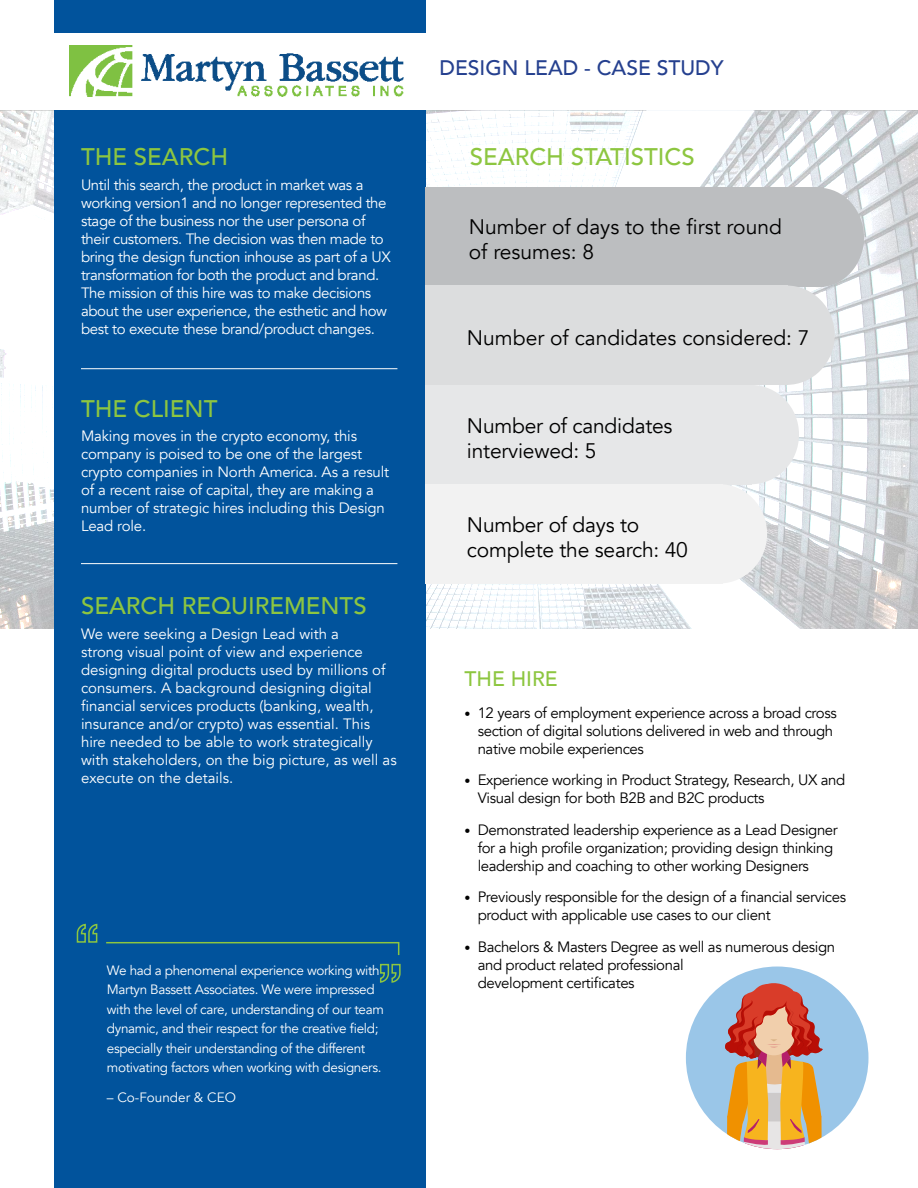
<style>
.page{position:relative;width:918px;height:1188px;background:#fff}
.page>*{position:absolute;margin:0;border:0;box-sizing:border-box;transform-origin:0 0}
.t1{font:500 24px "Avenir";color:#8dc640}
.t2{font:21px/25.2px "Avenir";letter-spacing:-.01em;color:#000}
.t3{font:500 21px "Avenir";color:#25408f}
.t4{font:500 21px "Avenir";color:#8dc640}
.t5{font:15px/18px "Avenir";letter-spacing:-.01em;color:#fff}
.t6{font:15px/18px "Avenir";letter-spacing:-.025em;color:#000}
.t7{font:13.5px/19.5px "Avenir";letter-spacing:-.025em;color:#fff}
.t8{font:13.5px "Avenir";color:#fff}
.s1{font-size:12px}
</style>
<div class="page">
<div style="left:686px;top:967px;width:182px;height:182px;background:#9ac6e8;border-radius:91px"></div>
<svg style="left:725px;top:983px;width:98px;height:166px"></svg>
<svg style="left:0;top:111px;width:918px;height:518px"></svg>
<div style="left:54px;top:110px;width:372px;height:1078px;background:#01539c"></div>
<div style="left:54px;top:0;width:372px;height:54px;background:#01539c"></div>
<div style="left:50px;top:33px;width:868px;height:77px;background:#fff"></div>
<img style="left:69px;top:46px;width:334px;height:50px">
<hr style="left:81px;top:563px;width:316px;height:1px;background:#fff">
<hr style="left:81px;top:368px;width:316px;height:1px;background:#fff">
<svg style="left:76px;top:923px;width:22px;height:20px"></svg>
<svg style="left:380px;top:963px;width:21px;height:20px"></svg>
<svg style="left:106px;top:942px;width:294px;height:13px"></svg>
<div style="left:425px;top:188px;width:399px;height:99px;background:#bcbec0"></div>
<div style="left:773px;top:188px;width:91px;height:99px;background:#bcbec0;border-radius:50%"></div>
<div style="left:425px;top:286px;width:362px;height:99px;background:#dcddde"></div>
<div style="left:738px;top:286px;width:97px;height:99px;background:#dcddde;border-radius:50%"></div>
<div style="left:425px;top:385px;width:327px;height:99px;background:#e6e7e8"></div>
<div style="left:703px;top:385px;width:96px;height:99px;background:#e6e7e8;border-radius:50%"></div>
<div style="left:425px;top:484px;width:298px;height:100px;background:#f2f2f2"></div>
<div style="left:671px;top:484px;width:96px;height:100px;background:#f2f2f2;border-radius:50%"></div>
<h1 class="t1" style="left:81px;top:136px;width:149px">THE SEARCH</h1>
<p class="t5" style="left:81px;top:176px;width:311px">Until this search, the product in market was a working version1 and no longer represented the stage of the business nor the user persona of their customers. The decision was then made to bring the design function inhouse as part of a UX transformation for both the product and brand.<br>The mission of this hire was to make decisions about the user experience, the esthetic and how best to execute these brand/product changes.</p>
<h1 class="t1" style="left:81px;top:388px;width:138px">THE CLIENT</h1>
<p class="t5" style="left:81px;top:428px;width:310px">Making moves in the crypto economy, this company is poised to be one of the largest crypto companies in North America. As a result of a recent raise of capital, they are making a number of strategic hires including this Design Lead role.</p>
<h1 class="t1" style="left:81px;top:585px;width:287px">SEARCH REQUIREMENTS</h1>
<p class="t5" style="left:81px;top:625px;width:317px">We were seeking a Design Lead with a<br>strong visual point of view and experience designing digital products used by millions of consumers. A background designing digital financial services products (banking, wealth, insurance and/or crypto) was essential. This hire needed to be able to work strategically with stakeholders, on the big picture, as well as execute on the details.</p>
<p class="t7" style="left:107px;top:961px;width:279px">We had a phenomenal experience working with Martyn Bassett Associates. We were impressed with the level of care, understanding of our team dynamic, and their respect for the creative field; especially their understanding of the different motivating factors when working with designers.</p>
<p class="t8" style="left:107px;top:1089px;width:131px">– Co-Founder &amp; CEO</p>
<h2 class="t3" style="left:440px;top:50px;width:286px">DESIGN LEAD - CASE STUDY</h2>
<h1 class="t1" style="left:470px;top:136px;width:226px">SEARCH STATISTICS</h1>
<h2 class="t2" style="left:469px;top:214px;width:315px">Number of days to the first round of resumes: 8</h2>
<h2 class="t2" style="left:467px;top:326px;width:344px">Number of candidates considered: 7</h2>
<h2 class="t2" style="left:467px;top:413px;width:207px">Number of candidates interviewed: 5</h2>
<h2 class="t2" style="left:467px;top:512px;width:222px">Number of days to complete the search: 40</h2>
<h2 class="t4" style="left:464px;top:661px;width:95px">THE HIRE</h2>
<p class="t6" style="left:478px;top:704px;width:361px;text-indent:-13px"><span class="s1">•</span> 12 years of employment experience across a broad cross section of digital solutions delivered in web and through native mobile experiences</p>
<p class="t6" style="left:478px;top:771px;width:369px;text-indent:-13px"><span class="s1">•</span> Experience working in Product Strategy, Research, UX and<br>Visual design for both B2B and B2C products</p>
<p class="t6" style="left:478px;top:821px;width:362px;text-indent:-13px"><span class="s1">•</span> Demonstrated leadership experience as a Lead Designer for a high profile organization; providing design thinking leadership and coaching to other working Designers</p>
<p class="t6" style="left:478px;top:888px;width:370px;text-indent:-13px"><span class="s1">•</span> Previously responsible for the design of a financial services product with applicable use cases to our client</p>
<p class="t6" style="left:478px;top:938px;width:359px;text-indent:-13px"><span class="s1">•</span> Bachelors &amp; Masters Degree as well as numerous design and product related professional<br>development certificates</p>
</div>
